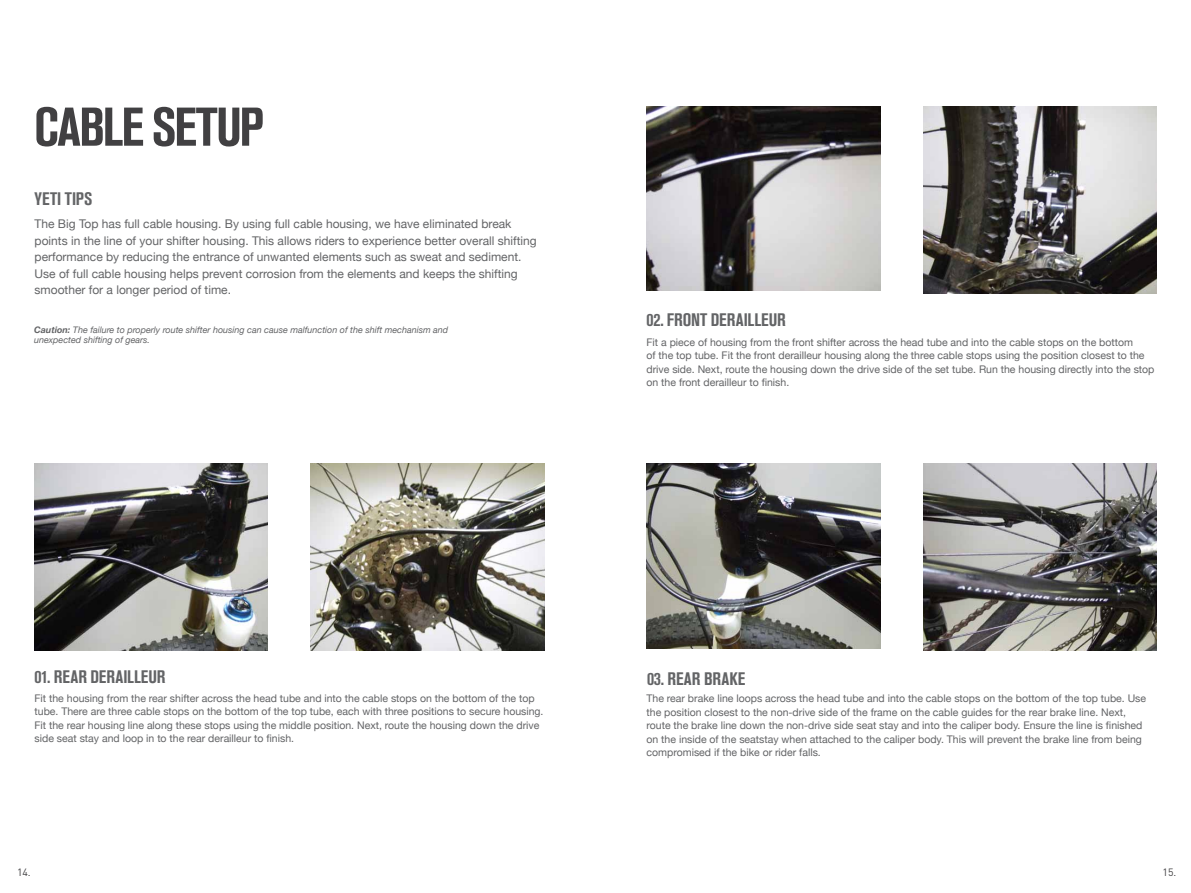
<style>
.page{position:relative;width:1191px;height:893px;background:#fff}
.page>*{position:absolute;margin:0;border:0;box-sizing:border-box;transform-origin:0 0}
.t1{font:700 condensed 54px "Akzidenz Grotesk Std";letter-spacing:-.03em;color:#414042}
.t2{font:700 condensed 18px "Akzidenz Grotesk Std";letter-spacing:.005em;color:#636466}
.t3{font:12px/16.5px "Helvetica Neue";color:#636466}
.t4{font:10.5px/13.5px "Helvetica Neue";color:#636466}
.t5{font:10.5px "DIN";color:#414042}
.t6{font:italic 9px/10.8px "Helvetica Neue";color:#636466}
.s1{font-weight:700}
</style>
<div class="page">
<img style="left:310px;top:463px;width:234px;height:187px">
<img style="left:34px;top:463px;width:234px;height:187px">
<img style="left:646px;top:107px;width:234px;height:184px">
<img style="left:646px;top:463px;width:234px;height:185px">
<img style="left:923px;top:463px;width:234px;height:188px">
<img style="left:923px;top:107px;width:234px;height:187px">
<h1 class="t1" style="left:34px;top:96px;width:232px">CABLE SETUP</h1>
<h2 class="t2" style="left:35px;top:189px;width:59px">YETI TIPS</h2>
<p class="t3" style="left:35px;top:216px;width:504px">The Big Top has full cable housing. By using full cable housing, we have eliminated break points in the line of your shifter housing. This allows riders to experience better overall shifting performance by reducing the entrance of unwanted elements such as sweat and sediment.<br>Use of full cable housing helps prevent corrosion from the elements and keeps the shifting smoother for a longer period of time.</p>
<p class="t6" style="left:34px;top:324px;width:416px"><span class="s1">Caution:</span> The failure to properly route shifter housing can cause malfunction of the shift mechanism and unexpected shifting of gears.</p>
<h2 class="t2" style="left:646px;top:310px;width:141px">02. FRONT DERAILLEUR</h2>
<p class="t4" style="left:646px;top:335px;width:509px">Fit a piece of housing from the front shifter across the head tube and into the cable stops on the bottom<br>of the top tube. Fit the front derailleur housing along the three cable stops using the position closest to the drive side. Next, route the housing down the drive side of the set tube. Run the housing directly into the stop on the front derailleur to finish.</p>
<h2 class="t2" style="left:35px;top:667px;width:132px">01. REAR DERAILLEUR</h2>
<p class="t4" style="left:35px;top:691px;width:510px">Fit the housing from the rear shifter across the head tube and into the cable stops on the bottom of the top tube. There are three cable stops on the bottom of the top tube, each with three positions to secure housing.<br>Fit the rear housing line along these stops using the middle position. Next, route the housing down the drive side seat stay and loop in to the rear derailleur to finish.</p>
<h2 class="t2" style="left:647px;top:668px;width:100px">03. REAR BRAKE</h2>
<p class="t4" style="left:646px;top:691px;width:501px">The rear brake line loops across the head tube and into the cable stops on the bottom of the top tube. Use the position closest to the non-drive side of the frame on the cable guides for the rear brake line. Next, route the brake line down the non-drive side seat stay and into the caliper body. Ensure the line is finished on the inside of the seatstay when attached to the caliper body. This will prevent the brake line from being compromised if the bike or rider falls.</p>
<p class="t5" style="left:17px;top:866px;width:15px">14.</p>
<p class="t5" style="left:1162px;top:866px;width:15px">15.</p>
</div>
